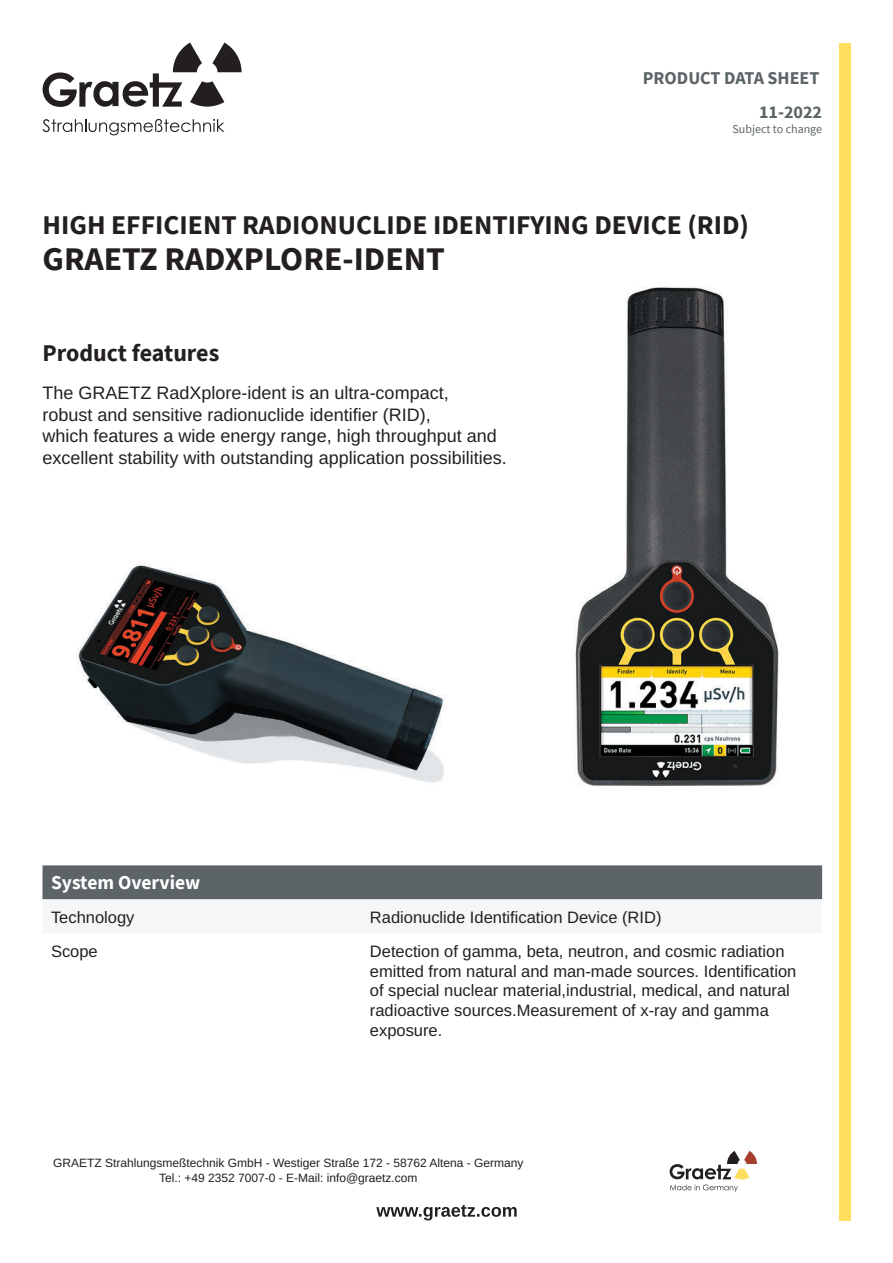
<style>
.page{position:relative;width:893px;height:1263px;background:#fff}
.page>*{position:absolute;margin:0;border:0;box-sizing:border-box;transform-origin:0 0}
.t1{font:700 33px "Source Sans Pro";color:#231f20}
.t2{font:700 27px "Source Sans Pro";color:#231f20}
.t3{font:700 24px "Source Sans Pro";color:#231f20}
.t4{font:700 19.5px "Source Sans Pro";color:#fff}
.t5{font:18px/21.6px "Arimo";color:#231f20}
.t6{font:700 18px/34.3px "Source Sans Pro";color:#5c6467;text-align:right}
.t7{font:16.5px/19.8px "Arimo";color:#231f20}
.t8{font:12px/14.4px "Arimo";color:#231f20;text-align:center}
.t9{font:12px "Source Sans Pro";color:#5c6467}
</style>
<div class="page">
<div style="left:839px;top:43px;width:11px;height:1177px;background:#ffde5d"></div>
<svg style="left:43px;top:119px;width:181px;height:16px"></svg>
<svg style="left:43px;top:43px;width:199px;height:64px"></svg>
<svg style="left:376px;top:1205px;width:141px;height:15px"></svg>
<svg style="left:670px;top:1151px;width:87px;height:41px"></svg>
<img style="left:575px;top:287px;width:204px;height:500px">
<div style="left:43px;top:865px;width:779px;height:35px;background:#5c6467"></div>
<img style="left:77px;top:563px;width:369px;height:219px">
<p class="t6" style="left:643px;top:62px;width:181px">PRODUCT DATA SHEET<br>11-2022</p>
<p class="t9" style="left:733px;top:125px;width:91px">Subject to change</p>
<h2 class="t2" style="left:43px;top:214px;width:708px">HIGH EFFICIENT RADIONUCLIDE IDENTIFYING DEVICE (RID)</h2>
<h1 class="t1" style="left:43px;top:246px;width:404px">GRAETZ RADXPLORE-IDENT</h1>
<h3 class="t3" style="left:43px;top:343px;width:178px">Product features</h3>
<p class="t5" style="left:43px;top:384px;width:466px">The GRAETZ RadXplore-ident is an ultra-compact,<br>robust and sensitive radionuclide identifier (RID),<br>which features a wide energy range, high throughput and excellent stability with outstanding application possibilities.</p>
<p class="t4" style="left:51px;top:874px;width:151px">System Overview</p>
<p class="t7" style="left:51px;top:909px;width:85px">Technology</p>
<p class="t7" style="left:370px;top:907px;width:293px">Radionuclide Identification Device (RID)</p>
<p class="t7" style="left:51px;top:943px;width:48px">Scope</p>
<p class="t7" style="left:370px;top:941px;width:428px">Detection of gamma, beta, neutron, and cosmic radiation emitted from natural and man-made sources. Identification of special nuclear material,industrial, medical, and natural radioactive sources.Measurement of x-ray and gamma exposure.</p>
<p class="t8" style="left:53px;top:1157px;width:472px">GRAETZ Strahlungsmeßtechnik GmbH - Westiger Straße 172 - 58762 Altena - Germany<br>Tel.: +49 2352 7007-0 - E-Mail: info@graetz.com</p>
</div>
